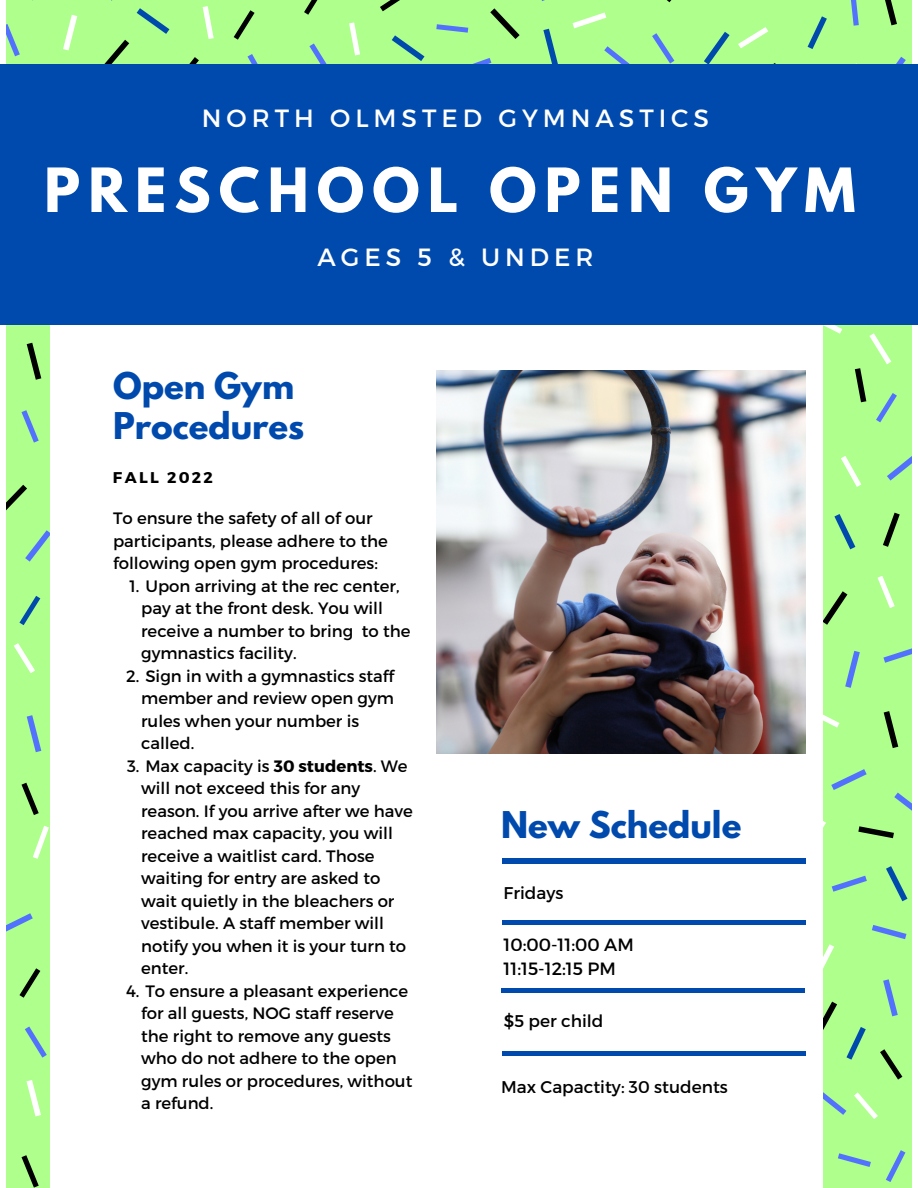
<style>
.page{position:relative;width:918px;height:1188px;background:#fff}
.page>*{position:absolute;margin:0;border:0;box-sizing:border-box;transform-origin:0 0}
.t1{font:700 54px "League Spartan";letter-spacing:.15em;color:#fff}
.t2{font:700 32.7px/40.5px "League Spartan";color:#004aad}
.t3{font:24.9px "Montserrat";letter-spacing:.2em;color:#fff}
.t4{font:17.7px/24.5px "Montserrat";color:#000}
.t5{font:16.95px "Montserrat";color:#000}
.t6{font:16.5px/22.5px "Montserrat";color:#000}
.t7{font:700 15.6px "Montserrat";letter-spacing:.15em;color:#000}
.s1{font-weight:700}
</style>
<div class="page">
<div style="left:6px;top:0;width:906px;height:1188px;background:#aeff8b"></div>
<svg style="left:102px;top:40px;width:27px;height:25px"></svg>
<svg style="left:234px;top:10px;width:21px;height:30px"></svg>
<svg style="left:174px;top:57px;width:25px;height:8px"></svg>
<svg style="left:27px;top:343px;width:14px;height:37px"></svg>
<svg style="left:884px;top:711px;width:14px;height:37px"></svg>
<svg style="left:823px;top:591px;width:24px;height:34px"></svg>
<svg style="left:883px;top:513px;width:17px;height:34px"></svg>
<svg style="left:823px;top:1002px;width:14px;height:28px"></svg>
<svg style="left:19px;top:968px;width:21px;height:30px"></svg>
<svg style="left:22px;top:783px;width:17px;height:32px"></svg>
<svg style="left:880px;top:1049px;width:22px;height:31px"></svg>
<svg style="left:22px;top:1155px;width:17px;height:33px"></svg>
<svg style="left:771px;top:63px;width:22px;height:2px"></svg>
<svg style="left:380px;top:0;width:20px;height:11px"></svg>
<svg style="left:304px;top:0;width:14px;height:15px"></svg>
<svg style="left:490px;top:8px;width:30px;height:31px"></svg>
<svg style="left:885px;top:0;width:12px;height:25px"></svg>
<svg style="left:858px;top:826px;width:36px;height:12px"></svg>
<svg style="left:63px;top:15px;width:14px;height:35px"></svg>
<svg style="left:203px;top:6px;width:11px;height:33px"></svg>
<svg style="left:14px;top:643px;width:21px;height:30px"></svg>
<svg style="left:841px;top:456px;width:20px;height:31px"></svg>
<svg style="left:823px;top:714px;width:17px;height:14px"></svg>
<svg style="left:878px;top:576px;width:17px;height:32px"></svg>
<svg style="left:823px;top:325px;width:19px;height:9px"></svg>
<svg style="left:33px;top:826px;width:16px;height:33px"></svg>
<svg style="left:27px;top:1080px;width:14px;height:36px"></svg>
<svg style="left:854px;top:1092px;width:24px;height:27px"></svg>
<svg style="left:842px;top:63px;width:19px;height:2px"></svg>
<svg style="left:738px;top:27px;width:30px;height:21px"></svg>
<svg style="left:349px;top:22px;width:11px;height:33px"></svg>
<svg style="left:823px;top:944px;width:11px;height:25px"></svg>
<svg style="left:823px;top:821px;width:3px;height:7px"></svg>
<svg style="left:573px;top:12px;width:33px;height:16px"></svg>
<svg style="left:137px;top:8px;width:32px;height:26px"></svg>
<svg style="left:834px;top:514px;width:21px;height:35px"></svg>
<svg style="left:846px;top:1027px;width:20px;height:33px"></svg>
<svg style="left:808px;top:16px;width:19px;height:33px"></svg>
<svg style="left:543px;top:29px;width:15px;height:36px"></svg>
<svg style="left:392px;top:35px;width:32px;height:26px"></svg>
<svg style="left:886px;top:866px;width:21px;height:35px"></svg>
<svg style="left:704px;top:32px;width:26px;height:33px"></svg>
<svg style="left:6px;top:24px;width:14px;height:32px"></svg>
<svg style="left:248px;top:54px;width:20px;height:11px"></svg>
<svg style="left:6px;top:485px;width:44px;height:140px"></svg>
<svg style="left:22px;top:410px;width:17px;height:33px"></svg>
<svg style="left:845px;top:651px;width:15px;height:37px"></svg>
<svg style="left:855px;top:333px;width:42px;height:89px"></svg>
<svg style="left:887px;top:456px;width:25px;height:25px"></svg>
<svg style="left:27px;top:715px;width:14px;height:37px"></svg>
<svg style="left:6px;top:913px;width:27px;height:19px"></svg>
<svg style="left:25px;top:1027px;width:22px;height:31px"></svg>
<svg style="left:886px;top:1150px;width:19px;height:32px"></svg>
<svg style="left:838px;top:1153px;width:33px;height:14px"></svg>
<svg style="left:883px;top:979px;width:15px;height:37px"></svg>
<svg style="left:823px;top:1092px;width:23px;height:23px"></svg>
<svg style="left:880px;top:57px;width:26px;height:8px"></svg>
<svg style="left:309px;top:43px;width:22px;height:22px"></svg>
<svg style="left:458px;top:58px;width:33px;height:7px"></svg>
<svg style="left:436px;top:24px;width:32px;height:9px"></svg>
<svg style="left:652px;top:33px;width:22px;height:31px"></svg>
<svg style="left:604px;top:46px;width:29px;height:19px"></svg>
<svg style="left:851px;top:0;width:8px;height:26px"></svg>
<svg style="left:872px;top:925px;width:34px;height:14px"></svg>
<svg style="left:832px;top:876px;width:35px;height:16px"></svg>
<svg style="left:883px;top:648px;width:29px;height:15px"></svg>
<svg style="left:831px;top:769px;width:36px;height:21px"></svg>
<svg style="left:894px;top:793px;width:18px;height:18px"></svg>
<div style="left:50px;top:92px;width:773px;height:1096px;background:#fff"></div>
<div style="left:0;top:65px;width:918px;height:260px;background:#004aad"></div>
<img style="left:437px;top:370px;width:369px;height:384px">
<hr style="left:503px;top:859px;width:303px;height:4px;background:#004aad">
<div style="left:503px;top:920px;width:303px;height:5px;background:#004aad"></div>
<div style="left:501px;top:988px;width:304px;height:5px;background:#004aad"></div>
<div style="left:503px;top:1051px;width:303px;height:5px;background:#004aad"></div>
<h3 class="t3" style="left:202px;top:102px;width:509px">NORTH OLMSTED GYMNASTICS</h3>
<h1 class="t1" style="left:44px;top:163px;width:813px">PRESCHOOL OPEN GYM</h1>
<h3 class="t3" style="left:318px;top:241px;width:278px">AGES 5 &amp; UNDER</h3>
<h2 class="t2" style="left:113px;top:369px;width:193px">Open Gym<br>Procedures</h2>
<p class="t7" style="left:113px;top:467px;width:102px">FALL 2022</p>
<p class="t6" style="left:113px;top:506px;width:276px">To ensure the safety of all of our participants, please adhere to the following open gym procedures:</p>
<p class="t6" style="left:141px;top:574px;width:271px;text-indent:-12px">1. Upon arriving at the rec center, pay at the front desk. You will receive a number to bring to the gymnastics facility.</p>
<p class="t6" style="left:141px;top:664px;width:255px;text-indent:-15px">2. Sign in with a gymnastics staff member and review open gym rules when your number is called.</p>
<p class="t6" style="left:141px;top:754px;width:273px;text-indent:-14px">3. Max capacity is <span class="s1">30 students</span>. We will not exceed this for any reason. If you arrive after we have reached max capacity, you will receive a waitlist card. Those waiting for entry are asked to wait quietly in the bleachers or vestibule. A staff member will notify you when it is your turn to enter.</p>
<p class="t6" style="left:141px;top:979px;width:273px;text-indent:-15px">4. To ensure a pleasant experience for all guests, NOG staff reserve the right to remove any guests who do not adhere to the open gym rules or procedures, without a refund.</p>
<h2 class="t2" style="left:501px;top:809px;width:242px">New Schedule</h2>
<p class="t5" style="left:504px;top:882px;width:61px">Fridays</p>
<p class="t4" style="left:504px;top:931px;width:132px">10:00-11:00 AM<br>11:15-12:15 PM</p>
<p class="t5" style="left:504px;top:1010px;width:101px">$5 per child</p>
<p class="t5" style="left:501px;top:1076px;width:228px">Max Capactity: 30 students</p>
</div>
